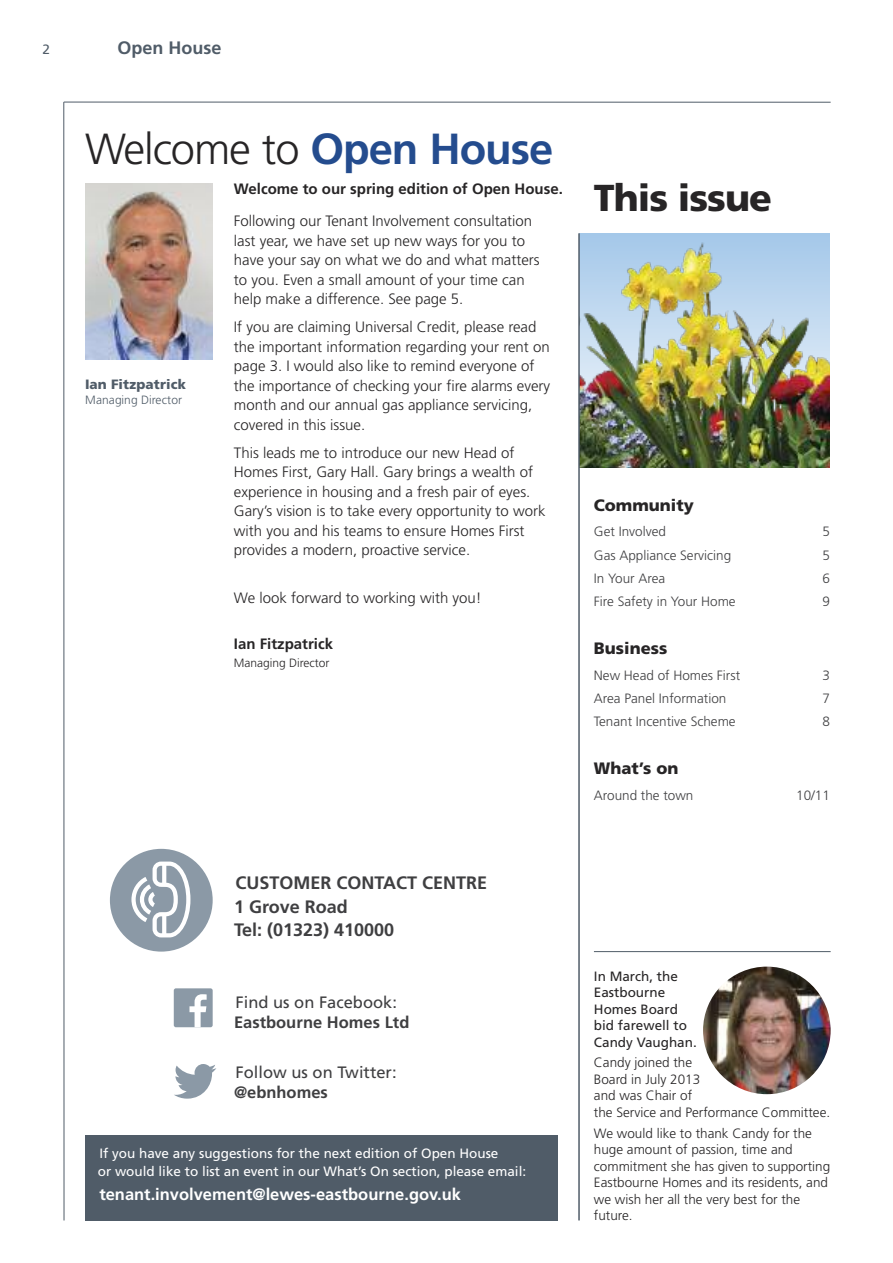
<style>
.page{position:relative;width:893px;height:1263px;background:#fff}
.page>*{position:absolute;margin:0;border:0;box-sizing:border-box;transform-origin:0 0}
.t1{font:300 43.5px "Frutiger";letter-spacing:-.025em;color:#272526}
.t2{font:900 37.5px "Frutiger";letter-spacing:-.025em;color:#272526}
.t3{font:700 18px/23.2px "Frutiger";color:#3f3f41}
.t4{font:700 18px "Frutiger";color:#505c68}
.t5{font:700 16.5px "Frutiger";color:#fff}
.t6{font:16.5px "Frutiger";color:#3f3f41}
.t7{font:700 16.5px "Frutiger";color:#3f3f41}
.t8{font:900 16.5px "Frutiger";color:#272526}
.t9{font:300 15px/19.5px "Frutiger";color:#272526}
.t10{font:700 15px "Frutiger";color:#272526}
.t11{font:300 13.5px/16.5px "Frutiger";color:#272526}
.t12{font:300 13.5px "Frutiger";color:#3f3f41}
.t13{font:13.5px/17.2px "Frutiger";color:#fff}
.t14{font:13.5px/16.5px "Frutiger";color:#272526}
.t15{font:900 13.5px "Frutiger";letter-spacing:.005em;color:#505c68}
.t16{font:13.5px "Frutiger";color:#505c68}
.t17{font:300 12px "Frutiger";color:#272526}
.t18{font:300 12px "Frutiger";letter-spacing:.01em;color:#505c68}
.s1{font-weight:700;color:#244c8e}
</style>
<div class="page">
<hr style="left:64px;top:102px;width:1px;height:1118px;background:#505c68">
<hr style="left:64px;top:102px;width:767px;height:1px;background:#505c68">
<img style="left:85px;top:184px;width:128px;height:176px">
<img style="left:580px;top:233px;width:249px;height:235px">
<hr style="left:578px;top:233px;width:2px;height:987px;background:#505c68">
<svg style="left:174px;top:1064px;width:42px;height:34px"></svg>
<div style="left:174px;top:988px;width:39px;height:39px;background:#8b99a6;border-radius:2px"></div>
<svg style="left:189px;top:994px;width:18px;height:33px"></svg>
<div style="left:85px;top:1135px;width:473px;height:85px;background:#505c68"></div>
<div style="left:110px;top:849px;width:103px;height:102px;background:#8b99a6;border-radius:50%"></div>
<svg style="left:131px;top:861px;width:59px;height:76px"></svg>
<img style="left:703px;top:966px;width:128px;height:128px;border-radius:50%">
<hr style="left:594px;top:951px;width:237px;height:1px;background:#505c68">
<p class="t16" style="left:43px;top:44px;width:9px">2</p>
<p class="t4" style="left:118px;top:40px;width:106px">Open House</p>
<h1 class="t1" style="left:85px;top:131px;width:470px">Welcome to <span class="s1">Open House</span></h1>
<p class="t10" style="left:234px;top:183px;width:330px">Welcome to our spring edition of Open House.</p>
<p class="t9" style="left:234px;top:212px;width:307px">Following our Tenant Involvement consultation last year, we have set up new ways for you to have your say on what we do and what matters to you. Even a small amount of your time can help make a difference. See page 5.</p>
<p class="t9" style="left:234px;top:318px;width:318px">If you are claiming Universal Credit, please read the important information regarding your rent on page 3. I would also like to remind everyone of the importance of checking your fire alarms every month and our annual gas appliance servicing, covered in this issue.</p>
<p class="t9" style="left:234px;top:444px;width:313px">This leads me to introduce our new Head of Homes First, Gary Hall. Gary brings a wealth of experience in housing and a fresh pair of eyes.<br>Gary’s vision is to take every opportunity to work with you and his teams to ensure Homes First provides a modern, proactive service.</p>
<p class="t9" style="left:234px;top:589px;width:249px">We look forward to working with you!</p>
<p class="t10" style="left:234px;top:638px;width:101px">Ian Fitzpatrick</p>
<p class="t17" style="left:234px;top:658px;width:97px">Managing Director</p>
<p class="t15" style="left:85px;top:379px;width:103px">Ian Fitzpatrick</p>
<p class="t18" style="left:85px;top:395px;width:99px">Managing Director</p>
<p class="t3" style="left:234px;top:873px;width:255px">CUSTOMER CONTACT CENTRE<br>1 Grove Road<br>Tel: (01323) 410000</p>
<p class="t6" style="left:236px;top:995px;width:163px">Find us on Facebook:</p>
<p class="t7" style="left:234px;top:1015px;width:177px">Eastbourne Homes Ltd</p>
<p class="t6" style="left:236px;top:1065px;width:163px">Follow us on Twitter:</p>
<p class="t7" style="left:234px;top:1086px;width:95px">@ebnhomes</p>
<p class="t13" style="left:98px;top:1146px;width:430px">If you have any suggestions for the next edition of Open House<br>or would like to list an event in our What’s On section, please email:</p>
<p class="t5" style="left:99px;top:1188px;width:363px">tenant.involvement@lewes-eastbourne.gov.uk</p>
<h2 class="t2" style="left:594px;top:183px;width:180px">This issue</h2>
<p class="t8" style="left:594px;top:499px;width:101px">Community</p>
<p class="t12" style="left:594px;top:526px;width:73px">Get Involved</p>
<p class="t12" style="left:822px;top:526px;width:9px">5</p>
<p class="t12" style="left:594px;top:550px;width:139px">Gas Appliance Servicing</p>
<p class="t12" style="left:822px;top:550px;width:9px">5</p>
<p class="t12" style="left:594px;top:573px;width:73px">In Your Area</p>
<p class="t12" style="left:822px;top:573px;width:9px">6</p>
<p class="t12" style="left:594px;top:596px;width:143px">Fire Safety in Your Home</p>
<p class="t12" style="left:822px;top:596px;width:9px">9</p>
<p class="t8" style="left:594px;top:642px;width:75px">Business</p>
<p class="t12" style="left:594px;top:670px;width:148px">New Head of Homes First</p>
<p class="t12" style="left:822px;top:670px;width:9px">3</p>
<p class="t12" style="left:594px;top:693px;width:134px">Area Panel Information</p>
<p class="t12" style="left:822px;top:693px;width:9px">7</p>
<p class="t12" style="left:594px;top:716px;width:143px">Tenant Incentive Scheme</p>
<p class="t12" style="left:822px;top:716px;width:9px">8</p>
<p class="t8" style="left:594px;top:762px;width:86px">What’s on</p>
<p class="t12" style="left:594px;top:789px;width:101px">Around the town</p>
<p class="t12" style="left:796px;top:789px;width:35px">10/11</p>
<p class="t14" style="left:594px;top:969px;width:104px">In March, the<br>Eastbourne<br>Homes Board bid farewell to<br>Candy Vaughan.</p>
<p class="t11" style="left:594px;top:1055px;width:238px">Candy joined the<br>Board in July 2013<br>and was Chair of<br>the Service and Performance Committee.</p>
<p class="t11" style="left:594px;top:1126px;width:238px">We would like to thank Candy for the huge amount of passion, time and commitment she has given to supporting<br>Eastbourne Homes and its residents, and we wish her all the very best for the future.</p>
</div>
